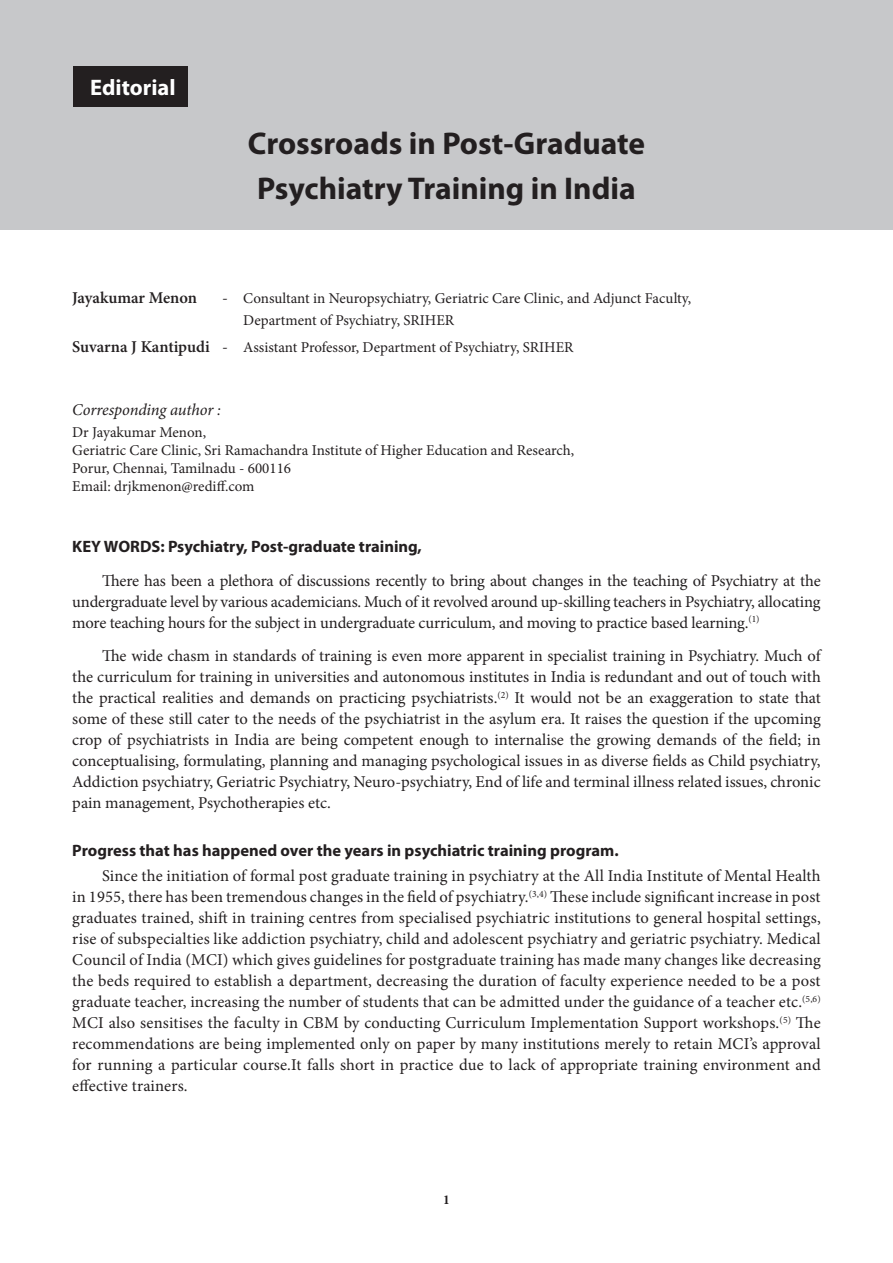
<style>
.page{position:relative;width:893px;height:1263px;background:#fff}
.page>*{position:absolute;margin:0;border:0;box-sizing:border-box;transform-origin:0 0}
.Head_1{font:700 31.5px/45px "Myriad Pro";color:#231f20;text-align:center}
.Head_1-2{font:700 22.5px "Myriad Pro";color:#fff}
.Body_copy{font:16.5px/21px "Minion Pro";letter-spacing:-.005em;color:#231f20;text-align:justify}
.Head_4{font:700 16.5px "Myriad Pro";color:#231f20}
.Body_copy-2{font:italic 16.5px "Minion Pro";letter-spacing:-.01em;color:#231f20}
.Body_copy-3{font:600 16.5px "Minion Pro";letter-spacing:-.005em;color:#231f20}
.Body_copy-4{font:15px/18px "Minion Pro";color:#231f20}
.Body_copy-5{font:700 13.5px "Minion Pro";color:#231f20}
.s1{font-size:16.5px}
.s2{font-weight:600;font-size:16.5px}
</style>
<div class="page">
<div style="left:0;top:0;width:893px;height:230px;background:#c7c8ca"></div>
<div style="left:73px;top:66px;width:115px;height:40px;background:#231f20"></div>
<p class="Head_1-2" style="left:90px;top:72px;width:87px">Editorial</p>
<p class="Head_1" style="left:248px;top:120px;width:399px">Crossroads in Post-Graduate<br>Psychiatry Training in India</p>
<p class="Body_copy-3" style="left:72px;top:288px;width:126px">Jayakumar Menon</p>
<p class="Body_copy-4" style="left:243px;top:288px;width:449px;line-height:21.8px;text-indent:-21px"><span class="s1">-</span> Consultant in Neuropsychiatry, Geriatric Care Clinic, and Adjunct Faculty,<br>Department of Psychiatry, SRIHER</p>
<p class="Body_copy-4" style="left:72px;top:338px;width:503px"><span class="s2">Suvarna J Kantipudi</span> <span class="s1">-</span> Assistant Professor, Department of Psychiatry, SRIHER</p>
<p class="Body_copy-2" style="left:72px;top:398px;width:150px">Corresponding author :</p>
<p class="Body_copy-4" style="left:72px;top:424px;width:503px">Dr Jayakumar Menon,<br>Geriatric Care Clinic, Sri Ramachandra Institute of Higher Education and Research, Porur, Chennai, Tamilnadu - 600116<br>Email: drjkmenon@rediff.com</p>
<p class="Head_4" style="left:72px;top:535px;width:351px">KEY WORDS: Psychiatry, Post-graduate training,</p>
<p class="Body_copy" style="left:72px;top:570px;width:750px;text-indent:30px">There has been a plethora of discussions recently to bring about changes in the teaching of Psychiatry at the undergraduate level by various academicians. Much of it revolved around up-skilling teachers in Psychiatry, allocating more teaching hours for the subject in undergraduate curriculum, and moving to practice based learning.<sup>(1)</sup></p>
<p class="Body_copy" style="left:72px;top:646px;width:750px;text-indent:30px">The wide chasm in standards of training is even more apparent in specialist training in Psychiatry. Much of the curriculum for training in universities and autonomous institutes in India is redundant and out of touch with the practical realities and demands on practicing psychiatrists.<sup>(2)</sup> It would not be an exaggeration to state that some of these still cater to the needs of the psychiatrist in the asylum era. It raises the question if the upcoming crop of psychiatrists in India are being competent enough to internalise the growing demands of the field; in conceptualising, formulating, planning and managing psychological issues in as diverse fields as Child psychiatry, Addiction psychiatry, Geriatric Psychiatry, Neuro-psychiatry, End of life and terminal illness related issues, chronic pain management, Psychotherapies etc.</p>
<p class="Head_4" style="left:72px;top:840px;width:548px">Progress that has happened over the years in psychiatric training program.</p>
<p class="Body_copy" style="left:72px;top:866px;width:750px;text-indent:30px">Since the initiation of formal post graduate training in psychiatry at the All India Institute of Mental Health in 1955, there has been tremendous changes in the field of psychiatry.<sup>(3,4)</sup> These include significant increase in post graduates trained, shift in training centres from specialised psychiatric institutions to general hospital settings, rise of subspecialties like addiction psychiatry, child and adolescent psychiatry and geriatric psychiatry. Medical Council of India (MCI) which gives guidelines for postgraduate training has made many changes like decreasing the beds required to establish a department, decreasing the duration of faculty experience needed to be a post graduate teacher, increasing the number of students that can be admitted under the guidance of a teacher etc.<sup>(5,6)<br></sup>MCI also sensitises the faculty in CBM by conducting Curriculum Implementation Support workshops.<sup>(5)</sup> The recommendations are being implemented only on paper by many institutions merely to retain MCI’s approval for running a particular course.It falls short in practice due to lack of appropriate training environment and effective trainers.</p>
<p class="Body_copy-5" style="left:443px;top:1190px;width:8px">1</p>
</div>
